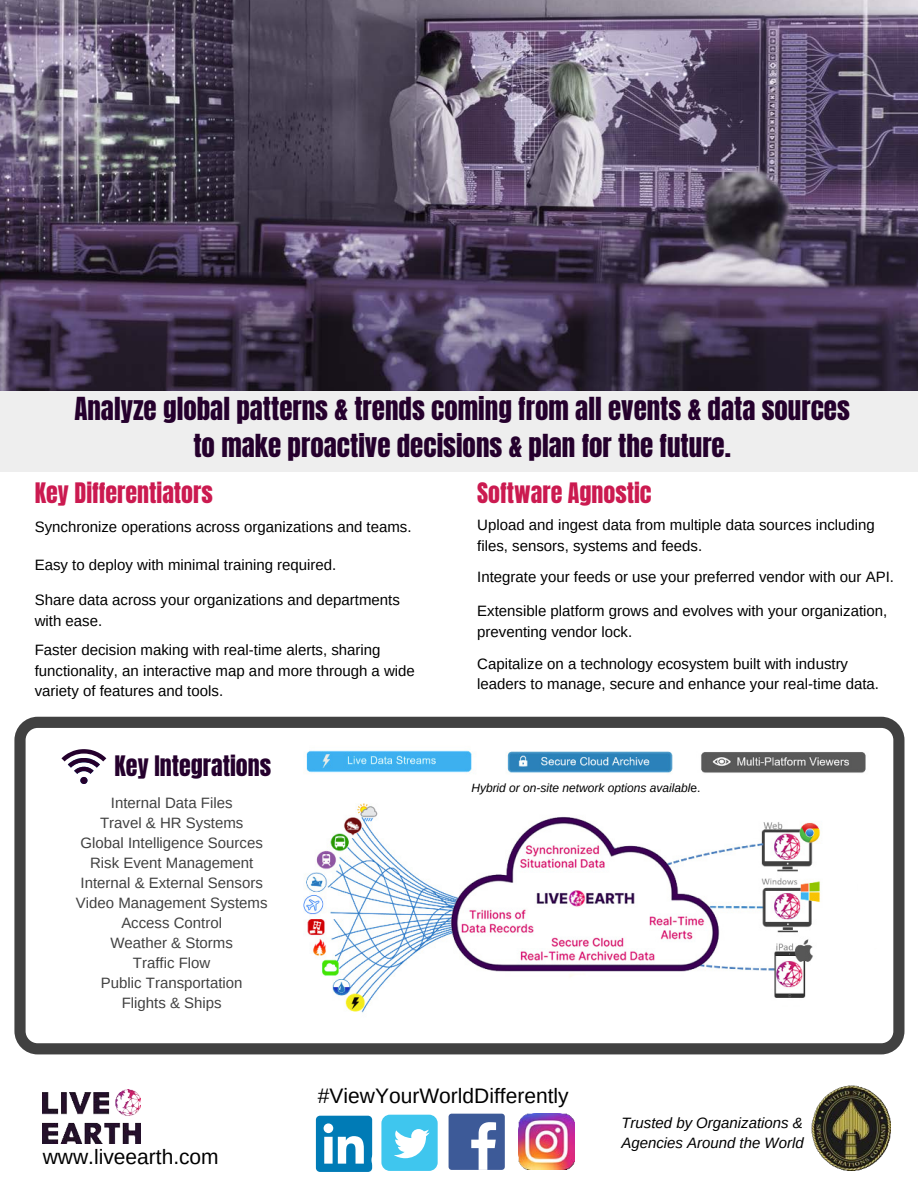
<style>
.page{position:relative;width:918px;height:1188px;background:#fff}
.page>*{position:absolute;margin:0;border:0;box-sizing:border-box;transform-origin:0 0}
.t1{font:27px/37px "Anton";color:#25002d;text-align:center}
.t2{font:24px "Anton";color:#cb1a50}
.t3{font:24px "Anton";color:#25002d}
.t4{font:21px "Arimo";color:#000}
.t5{font:15px/20.2px "Arimo";color:#000}
.t6{font:15px/20.1px "Arimo";color:#414141;text-align:center}
.t7{font:italic 15px/20.1px "Arimo";color:#000}
.t8{font:italic 12px "Arimo";color:#000}
.s1{font-style:normal}
</style>
<div class="page">
<img style="left:518px;top:1114px;width:57px;height:56px">
<div style="left:449px;top:1114px;width:56px;height:56px;background:#3d5a98;border-radius:3px"></div>
<svg style="left:471px;top:1122px;width:25px;height:48px"></svg>
<div style="left:316px;top:1116px;width:56px;height:56px;background:#007bb6;border-radius:4px"></div>
<svg style="left:324px;top:1123px;width:40px;height:41px"></svg>
<img style="left:0;top:0;width:918px;height:391px">
<div style="left:0;top:391px;width:918px;height:80px;background:#eee"></div>
<svg style="left:14px;top:717px;width:890px;height:337px"></svg>
<img style="left:286px;top:735px;width:597px;height:301px">
<svg style="left:61px;top:749px;width:45px;height:35px"></svg>
<div style="left:80px;top:777px;width:8px;height:7px;background:#25002d;border-radius:50%"></div>
<div style="left:381px;top:1115px;width:57px;height:56px;background:#3fc6ee;border-radius:9px"></div>
<svg style="left:371px;top:1129px;width:59px;height:41px"></svg>
<img style="left:811px;top:1085px;width:80px;height:86px">
<img style="left:43px;top:1090px;width:97px;height:53px">
<h1 class="t1" style="left:74px;top:392px;width:777px">Analyze global patterns &amp; trends coming from all events &amp; data sources to make proactive decisions &amp; plan for the future.</h1>
<h2 class="t2" style="left:35px;top:481px;width:180px">Key Differentiators</h2>
<p class="t5" style="left:35px;top:517px;width:378px">Synchronize operations across organizations and teams.</p>
<p class="t5" style="left:35px;top:555px;width:303px">Easy to deploy with minimal training required.</p>
<p class="t5" style="left:35px;top:589px;width:367px;line-height:20.7px">Share data across your organizations and departments with ease.</p>
<p class="t5" style="left:35px;top:640px;width:382px">Faster decision making with real-time alerts, sharing functionality, an interactive map and more through a wide variety of features and tools.</p>
<h2 class="t3" style="left:115px;top:754px;width:158px">Key Integrations</h2>
<p class="t6" style="left:76px;top:793px;width:193px">Internal Data Files<br>Travel &amp; HR Systems<br>Global Intelligence Sources<br>Risk Event Management<br>Internal &amp; External Sensors<br>Video Management Systems<br>Access Control<br>Weather &amp; Storms<br>Traffic Flow<br>Public Transportation<br>Flights &amp; Ships</p>
<h2 class="t2" style="left:477px;top:481px;width:176px">Software Agnostic</h2>
<p class="t5" style="left:477px;top:515px;width:399px">Upload and ingest data from multiple data sources including files, sensors, systems and feeds.</p>
<p class="t5" style="left:477px;top:567px;width:418px">Integrate your feeds or use your preferred vendor with our API.</p>
<p class="t5" style="left:477px;top:601px;width:412px">Extensible platform grows and evolves with your organization, preventing vendor lock.</p>
<p class="t5" style="left:477px;top:653px;width:403px">Capitalize on a technology ecosystem built with industry leaders to manage, secure and enhance your real-time data.</p>
<p class="t8" style="left:471px;top:780px;width:231px">Hybrid or on-site network options availabl<span class="s1">e.</span></p>
<h3 class="t4" style="left:43px;top:1143px;width:178px">www.liveearth.com</h3>
<h3 class="t4" style="left:318px;top:1082px;width:252px">#ViewYourWorldDifferently</h3>
<p class="t7" style="left:621px;top:1113px;width:184px">Trusted by Organizations &amp;<br>Agencies Around the World</p>
</div>
